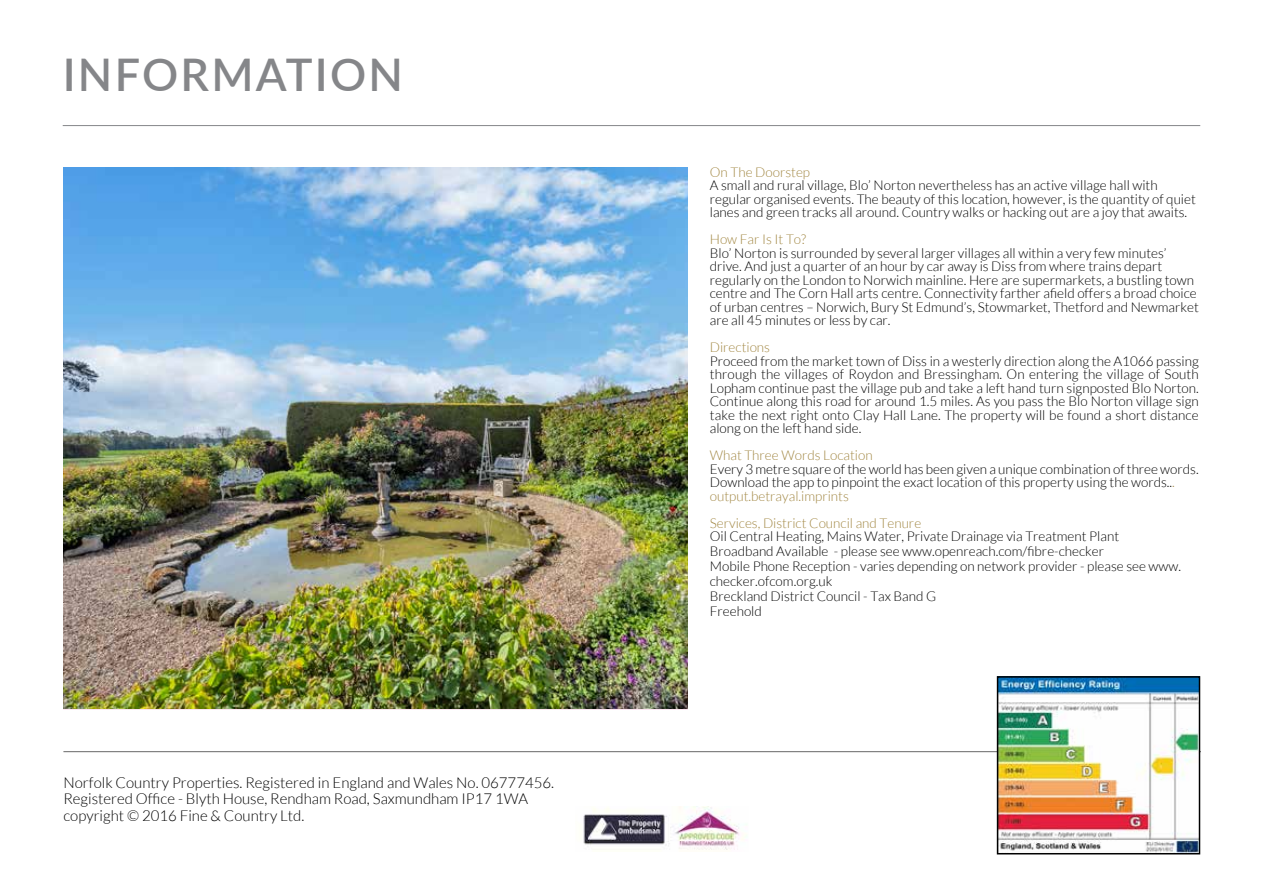
<style>
.page{position:relative;width:1263px;height:893px;background:#fff}
.page>*{position:absolute;margin:0;border:0;box-sizing:border-box;transform-origin:0 0}
.t1{font:600 45px "Lato";letter-spacing:.05em;color:#858689}
.t2{font:300 15px/16.5px "Lato";color:#000}
.t3{font:300 13.5px/13.5px "Lato";color:#000}
.t4{font:300 13.5px "Lato";color:#a18641}
.t5{font:300 13.5px "Lato";color:#a18642}
.s1{color:#a18642}
</style>
<div class="page">
<hr style="left:63px;top:751px;width:1138px;height:1px;background:#000">
<hr style="left:63px;top:125px;width:1137px;height:1px;background:#858689">
<img style="left:63px;top:168px;width:625px;height:541px">
<img style="left:583px;top:807px;width:161px;height:43px">
<img style="left:1000px;top:679px;width:197px;height:172px">
<div style="left:997px;top:676px;width:203px;height:178px;border:2px solid #000"></div>
<h1 class="t1" style="left:63px;top:42px;width:342px">INFORMATION</h1>
<p class="t2" style="left:63px;top:774px;width:492px">Norfolk Country Properties. Registered in England and Wales No. 06777456.<br>Registered Office - Blyth House, Rendham Road, Saxmundham IP17 1WA copyright © 2016 Fine &amp; Country Ltd.</p>
<p class="t4" style="left:710px;top:165px;width:102px">On The Doorstep</p>
<p class="t3" style="left:710px;top:179px;width:488px">A small and rural village, Blo’ Norton nevertheless has an active village hall with regular organised events. The beauty of this location, however, is the quantity of quiet lanes and green tracks all around. Country walks or hacking out are a joy that awaits.</p>
<p class="t4" style="left:710px;top:232px;width:98px">How Far Is It To?</p>
<p class="t3" style="left:710px;top:246px;width:490px">Blo’ Norton is surrounded by several larger villages all within a very few minutes’ drive. And just a quarter of an hour by car away is Diss from where trains depart regularly on the London to Norwich mainline. Here are supermarkets, a bustling town centre and The Corn Hall arts centre. Connectivity farther afield offers a broad choice of urban centres – Norwich, Bury St Edmund’s, Stowmarket, Thetford and Newmarket are all 45 minutes or less by car.</p>
<p class="t4" style="left:710px;top:340px;width:62px">Directions</p>
<p class="t3" style="left:710px;top:354px;width:490px;text-align:justify">Proceed from the market town of Diss in a westerly direction along the A1066 passing through the villages of Roydon and Bressingham. On entering the village of South Lopham continue past the village pub and take a left hand turn signposted Blo Norton.<br>Continue along this road for around 1.5 miles. As you pass the Blo Norton village sign take the next right onto Clay Hall Lane. The property will be found a short distance along on the left hand side.</p>
<p class="t5" style="left:710px;top:448px;width:164px">What Three Words Location</p>
<p class="t3" style="left:710px;top:462px;width:490px">Every 3 metre square of the world has been given a unique combination of three words.<br>Download the app to pinpoint the exact location of this property using the words..<span class="s1">. output.betrayal.imprints</span></p>
<p class="t4" style="left:710px;top:516px;width:213px">Services, District Council and Tenure</p>
<p class="t3" style="left:710px;top:529px;width:473px;line-height:15px">Oil Central Heating, Mains Water, Private Drainage via Treatment Plant Broadband Available - please see www.openreach.com/fibre-checker<br>Mobile Phone Reception - varies depending on network provider - please see www. checker.ofcom.org.uk<br>Breckland District Council - Tax Band G<br>Freehold</p>
</div>
